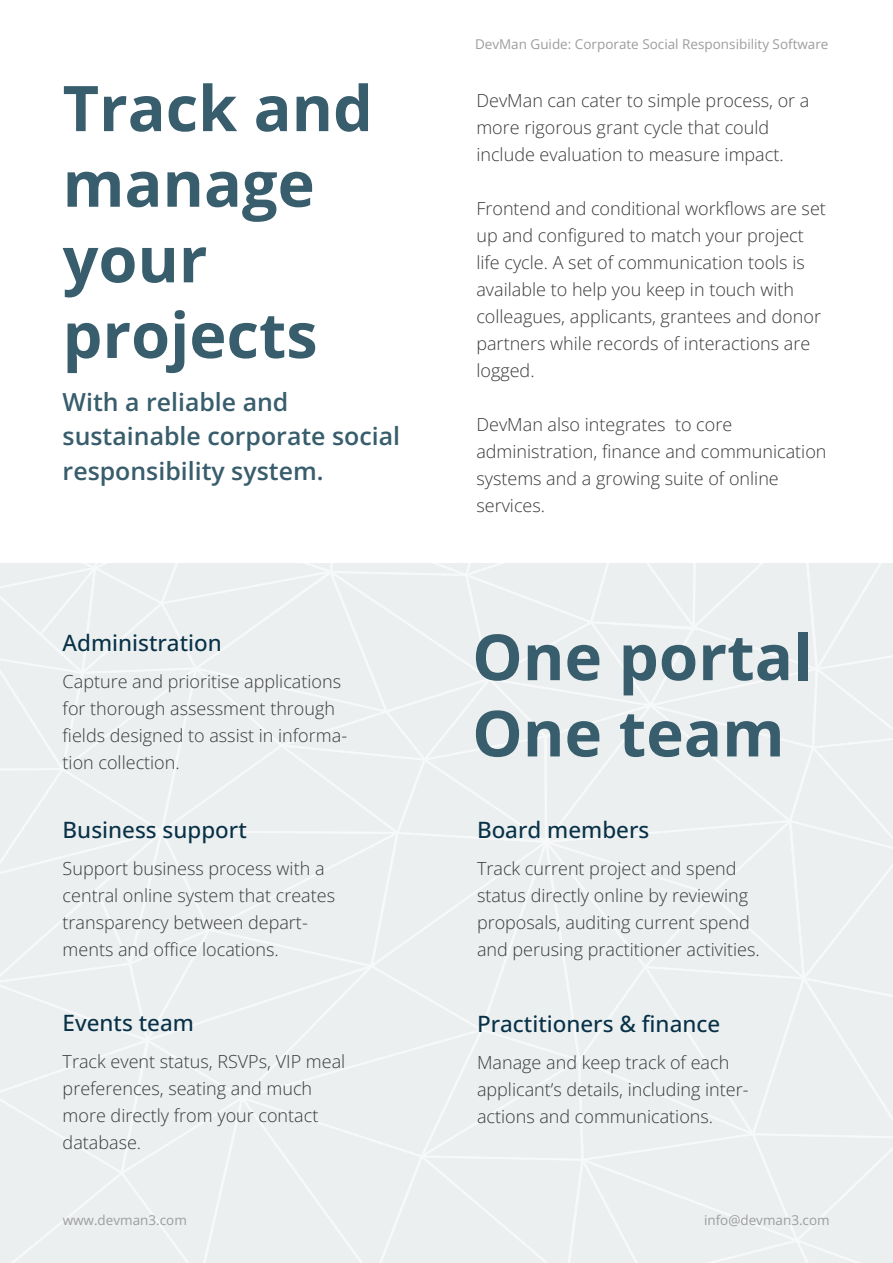
<style>
.page{position:relative;width:893px;height:1263px;background:#fff}
.page>*{position:absolute;margin:0;border:0;box-sizing:border-box;transform-origin:0 0}
.t1{font:700 63.6px/76.2px "Open Sans";color:#385d6c}
.t2{font:700 63px/75.6px "Open Sans";color:#385d6c}
.t3{font:600 24.9px/34.5px "Open Sans";color:#385d6c}
.t4{font:500 22.5px "Open Sans";color:#083147}
.t5{font:300 18px/27px "Open Sans";color:#3b3a3a}
.t6{font:13.5px "Open Sans";color:#9d9d9c}
</style>
<div class="page">
<div style="left:0;top:563px;width:893px;height:700px;background:#ebeff0"></div>
<p class="t6" style="left:475px;top:34px;width:355px">DevMan Guide: Corporate Social Responsibility Software</p>
<h2 class="t2" style="left:63px;top:69px;width:312px">Track and manage your projects</h2>
<p class="t5" style="left:476px;top:87px;width:335px">DevMan can cater to simple process, or a more rigorous grant cycle that could include evaluation to measure impact.</p>
<p class="t5" style="left:476px;top:195px;width:351px">Frontend and conditional workflows are set up and configured to match your project life cycle. A set of communication tools is available to help you keep in touch with colleagues, applicants, grantees and donor partners while records of interactions are logged.</p>
<p class="t5" style="left:476px;top:411px;width:352px">DevMan also integrates to core administration, finance and communication systems and a growing suite of online services.</p>
<h3 class="t3" style="left:63px;top:384px;width:339px">With a reliable and sustainable corporate social responsibility system.</h3>
<p class="t4" style="left:63px;top:627px;width:161px">Administration</p>
<p class="t5" style="left:63px;top:668px;width:286px">Capture and prioritise applications for thorough assessment through fields designed to assist in informa&shy;tion collection.</p>
<p class="t4" style="left:63px;top:814px;width:186px">Business support</p>
<p class="t5" style="left:63px;top:855px;width:274px">Support business process with a central online system that creates transparency between depart&shy;ments and office locations.</p>
<p class="t4" style="left:63px;top:1007px;width:133px">Events team</p>
<p class="t5" style="left:63px;top:1048px;width:284px">Track event status, RSVPs, VIP meal preferences, seating and much more directly from your contact database.</p>
<h1 class="t1" style="left:472px;top:617px;width:342px">One portal<br>One team</h1>
<p class="t4" style="left:477px;top:814px;width:174px">Board members</p>
<p class="t5" style="left:477px;top:855px;width:284px">Track current project and spend status directly online by reviewing proposals, auditing current spend and perusing practitioner activities.</p>
<p class="t4" style="left:477px;top:1008px;width:245px">Practitioners &amp; finance</p>
<p class="t5" style="left:477px;top:1048px;width:273px">Manage and keep track of each applicant’s details, including inter&shy;actions and communications.</p>
<p class="t6" style="left:63px;top:1211px;width:126px">www.devman3.com</p>
<p class="t6" style="left:704px;top:1211px;width:127px">info@devman3.com</p>
</div>
